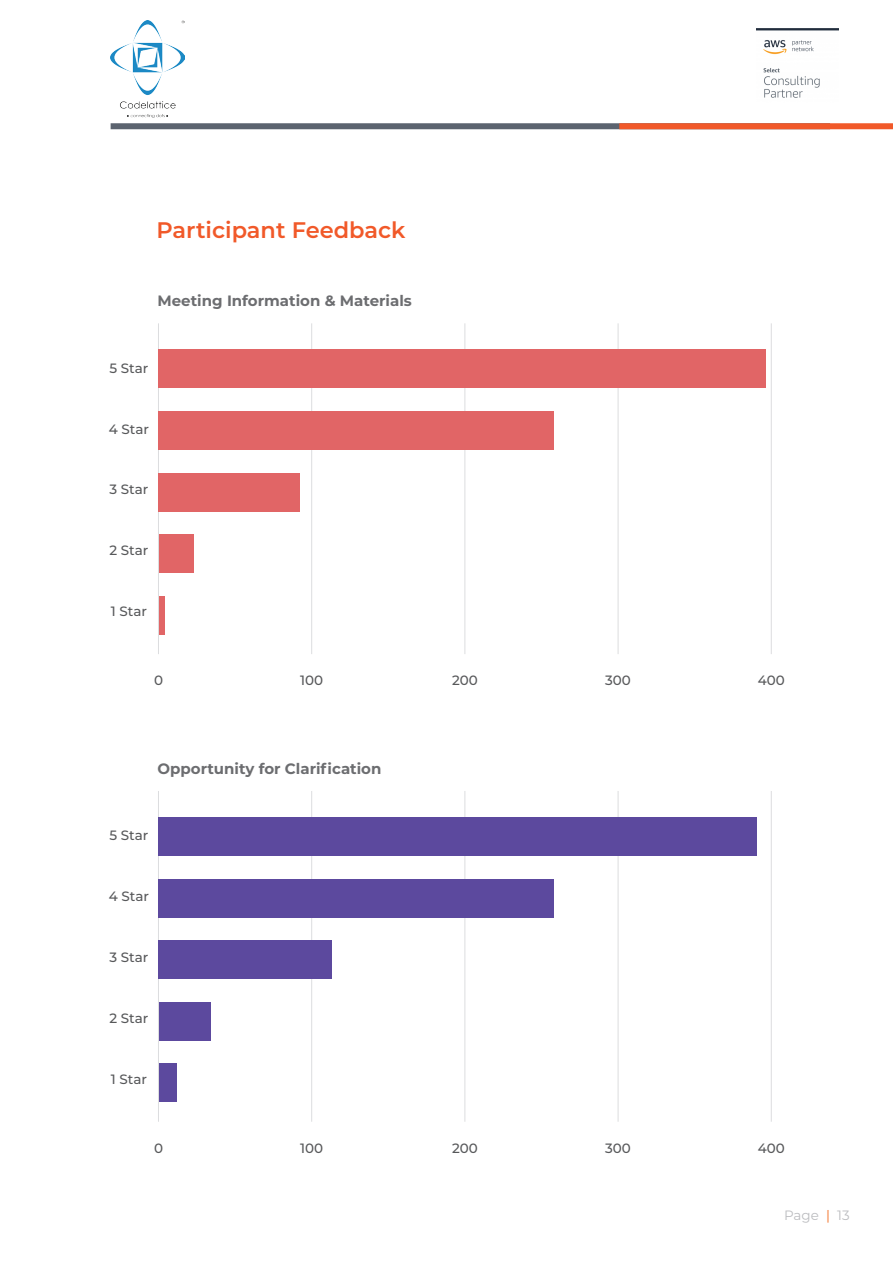
<style>
.page{position:relative;width:893px;height:1263px;background:#fff}
.page>*{position:absolute;margin:0;border:0;box-sizing:border-box;transform-origin:0 0}
.t1{font:600 22.5px "Montserrat";color:#f15929}
.t2{font:700 15px "Montserrat";color:#6c6d70}
.t3{font:500 13.5px "Montserrat";color:#57585a}
.t4{font:13.5px "Montserrat";color:#bcbdc0}
.s1{color:#f36e21}
</style>
<div class="page">
<div style="left:158px;top:596px;width:7px;height:39px;background:#e16566"></div>
<div style="left:158px;top:534px;width:36px;height:39px;background:#e16566"></div>
<hr style="left:158px;top:323px;width:1px;height:331px;background:#dcdddf">
<hr style="left:311px;top:323px;width:1px;height:331px;background:#dcdddf">
<hr style="left:464px;top:323px;width:1px;height:331px;background:#dcdddf">
<hr style="left:618px;top:323px;width:1px;height:331px;background:#dcdddf">
<hr style="left:771px;top:323px;width:1px;height:331px;background:#dcdddf">
<div style="left:158px;top:349px;width:608px;height:39px;background:#e16566"></div>
<div style="left:158px;top:411px;width:396px;height:39px;background:#e16566"></div>
<div style="left:158px;top:473px;width:142px;height:38px;background:#e16566"></div>
<div style="left:158px;top:1063px;width:19px;height:39px;background:#5c499e"></div>
<div style="left:158px;top:1002px;width:53px;height:39px;background:#5c499e"></div>
<hr style="left:158px;top:791px;width:1px;height:331px;background:#dcdddf">
<hr style="left:311px;top:791px;width:1px;height:331px;background:#dcdddf">
<hr style="left:464px;top:791px;width:1px;height:331px;background:#dcdddf">
<hr style="left:618px;top:791px;width:1px;height:331px;background:#dcdddf">
<hr style="left:771px;top:791px;width:1px;height:331px;background:#dcdddf">
<div style="left:158px;top:817px;width:599px;height:39px;background:#5c499e"></div>
<div style="left:158px;top:879px;width:396px;height:38px;background:#5c499e"></div>
<div style="left:158px;top:940px;width:174px;height:39px;background:#5c499e"></div>
<div style="left:111px;top:123px;width:719px;height:6px;background:#5b636f"></div>
<div style="left:619px;top:123px;width:274px;height:6px;background:#f15929"></div>
<img style="left:756px;top:29px;width:82px;height:69px">
<img style="left:111px;top:21px;width:74px;height:96px">
<h1 class="t1" style="left:157px;top:214px;width:250px">Participant Feedback</h1>
<p class="t2" style="left:157px;top:290px;width:256px">Meeting Information &amp; Materials</p>
<p class="t3" style="left:109px;top:358px;width:40px">5 Star</p>
<p class="t3" style="left:109px;top:419px;width:42px">4 Star</p>
<p class="t3" style="left:110px;top:480px;width:40px">3 Star</p>
<p class="t3" style="left:109px;top:541px;width:40px">2 Star</p>
<p class="t3" style="left:111px;top:602px;width:38px">1 Star</p>
<p class="t3" style="left:154px;top:671px;width:11px">0</p>
<p class="t3" style="left:300px;top:671px;width:24px">100</p>
<p class="t3" style="left:452px;top:671px;width:27px">200</p>
<p class="t3" style="left:605px;top:671px;width:27px">300</p>
<p class="t3" style="left:758px;top:671px;width:29px">400</p>
<p class="t2" style="left:157px;top:758px;width:225px">Opportunity for Clarification</p>
<p class="t3" style="left:109px;top:826px;width:40px">5 Star</p>
<p class="t3" style="left:109px;top:887px;width:42px">4 Star</p>
<p class="t3" style="left:110px;top:948px;width:40px">3 Star</p>
<p class="t3" style="left:109px;top:1009px;width:40px">2 Star</p>
<p class="t3" style="left:111px;top:1069px;width:38px">1 Star</p>
<p class="t3" style="left:154px;top:1138px;width:11px">0</p>
<p class="t3" style="left:300px;top:1138px;width:24px">100</p>
<p class="t3" style="left:452px;top:1138px;width:27px">200</p>
<p class="t3" style="left:605px;top:1138px;width:27px">300</p>
<p class="t3" style="left:758px;top:1138px;width:29px">400</p>
<p class="t4" style="left:784px;top:1205px;width:67px">Page <span class="s1">|</span> 13</p>
</div>
